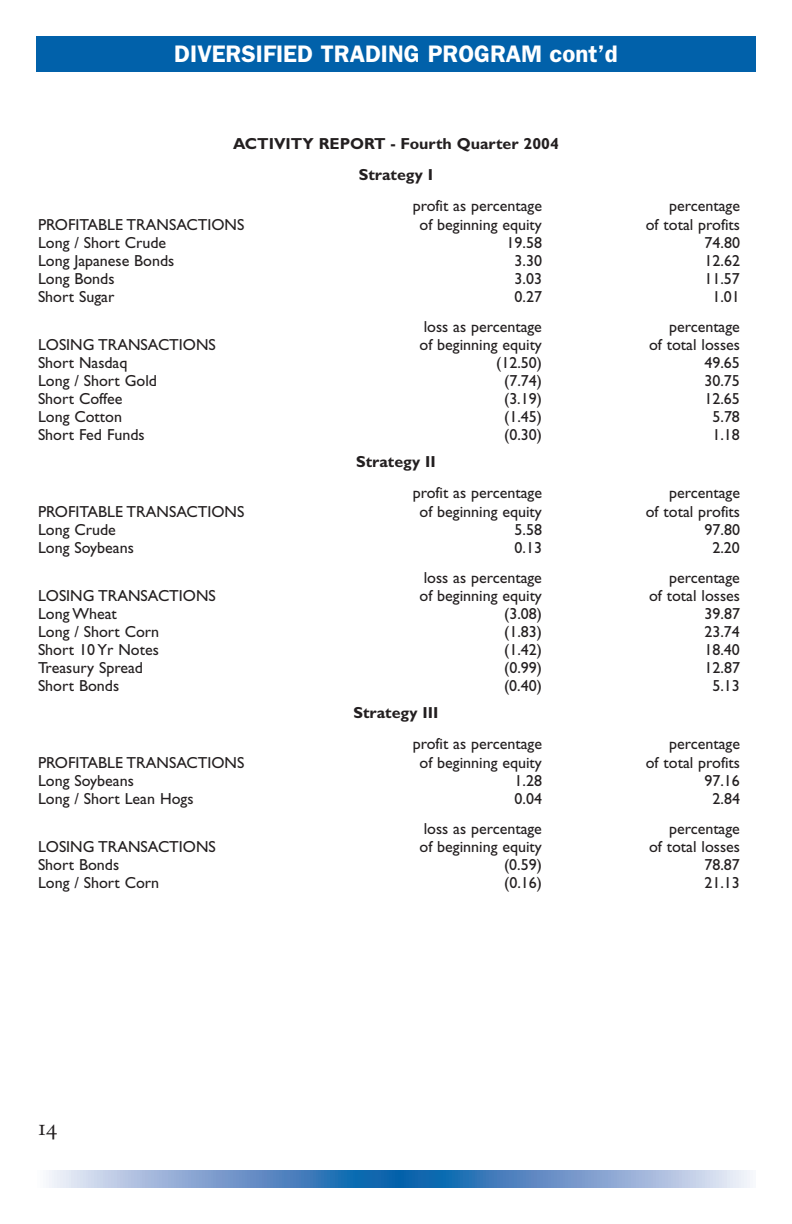
<style>
.page{position:relative;width:792px;height:1224px;background:#fff}
.page>*{position:absolute;margin:0;border:0;box-sizing:border-box;transform-origin:0 0}
.t1{font:600 24px "Franklin Gothic";color:#fff}
.t2{font:16px "Gill Sans";color:#231f20}
.t3{font:700 16px/31.2px "Gill Sans";color:#231f20;text-align:center}
</style>
<div class="page">
<svg style="left:49px;top:1170px;width:701px;height:18px;background:#759ecd"></svg>
<div style="left:36px;top:36px;width:720px;height:36px;background:#0161aa"></div>
<h1 class="t1" style="left:174px;top:45px;width:445px">DIVERSIFIED TRADING PROGRAM cont’d</h1>
<p class="t3" style="left:233px;top:130px;width:327px">ACTIVITY REPORT - Fourth Quarter 2004<br>Strategy I</p>
<p class="t2" style="left:413px;top:200px;width:131px">profit as percentage</p>
<p class="t2" style="left:669px;top:200px;width:72px">percentage</p>
<p class="t2" style="left:38px;top:219px;width:208px">PROFITABLE TRANSACTIONS</p>
<p class="t2" style="left:420px;top:219px;width:124px">of beginning equity</p>
<p class="t2" style="left:646px;top:219px;width:96px">of total profits</p>
<p class="t2" style="left:38px;top:237px;width:130px">Long / Short Crude</p>
<p class="t2" style="left:507px;top:237px;width:37px">19.58</p>
<p class="t2" style="left:705px;top:237px;width:37px">74.80</p>
<p class="t2" style="left:38px;top:255px;width:138px">Long Japanese Bonds</p>
<p class="t2" style="left:515px;top:255px;width:29px">3.30</p>
<p class="t2" style="left:705px;top:255px;width:37px">12.62</p>
<p class="t2" style="left:38px;top:273px;width:78px">Long Bonds</p>
<p class="t2" style="left:515px;top:273px;width:29px">3.03</p>
<p class="t2" style="left:704px;top:273px;width:37px">11.57</p>
<p class="t2" style="left:38px;top:291px;width:78px">Short Sugar</p>
<p class="t2" style="left:515px;top:291px;width:29px">0.27</p>
<p class="t2" style="left:712px;top:291px;width:29px">1.01</p>
<p class="t2" style="left:424px;top:321px;width:120px">loss as percentage</p>
<p class="t2" style="left:669px;top:321px;width:72px">percentage</p>
<p class="t2" style="left:38px;top:339px;width:179px">LOSING TRANSACTIONS</p>
<p class="t2" style="left:420px;top:339px;width:124px">of beginning equity</p>
<p class="t2" style="left:649px;top:339px;width:92px">of total losses</p>
<p class="t2" style="left:38px;top:357px;width:91px">Short Nasdaq</p>
<p class="t2" style="left:496px;top:357px;width:47px">(12.50)</p>
<p class="t2" style="left:704px;top:357px;width:37px">49.65</p>
<p class="t2" style="left:38px;top:375px;width:121px">Long / Short Gold</p>
<p class="t2" style="left:504px;top:375px;width:39px">(7.74)</p>
<p class="t2" style="left:704px;top:375px;width:37px">30.75</p>
<p class="t2" style="left:38px;top:393px;width:86px">Short Coffee</p>
<p class="t2" style="left:504px;top:393px;width:39px">(3.19)</p>
<p class="t2" style="left:704px;top:393px;width:37px">12.65</p>
<p class="t2" style="left:38px;top:411px;width:86px">Long Cotton</p>
<p class="t2" style="left:504px;top:411px;width:39px">(1.45)</p>
<p class="t2" style="left:712px;top:411px;width:29px">5.78</p>
<p class="t2" style="left:38px;top:429px;width:108px">Short Fed Funds</p>
<p class="t2" style="left:504px;top:429px;width:39px">(0.30)</p>
<p class="t2" style="left:712px;top:429px;width:29px">1.18</p>
<p class="t3" style="left:356px;top:448px;width:81px">Strategy II</p>
<p class="t2" style="left:413px;top:487px;width:131px">profit as percentage</p>
<p class="t2" style="left:669px;top:487px;width:72px">percentage</p>
<p class="t2" style="left:38px;top:506px;width:208px">PROFITABLE TRANSACTIONS</p>
<p class="t2" style="left:420px;top:506px;width:124px">of beginning equity</p>
<p class="t2" style="left:646px;top:506px;width:96px">of total profits</p>
<p class="t2" style="left:38px;top:524px;width:79px">Long Crude</p>
<p class="t2" style="left:515px;top:524px;width:29px">5.58</p>
<p class="t2" style="left:705px;top:524px;width:37px">97.80</p>
<p class="t2" style="left:38px;top:542px;width:97px">Long Soybeans</p>
<p class="t2" style="left:515px;top:542px;width:29px">0.13</p>
<p class="t2" style="left:712px;top:542px;width:29px">2.20</p>
<p class="t2" style="left:424px;top:572px;width:120px">loss as percentage</p>
<p class="t2" style="left:669px;top:572px;width:72px">percentage</p>
<p class="t2" style="left:38px;top:590px;width:179px">LOSING TRANSACTIONS</p>
<p class="t2" style="left:420px;top:590px;width:124px">of beginning equity</p>
<p class="t2" style="left:649px;top:590px;width:92px">of total losses</p>
<p class="t2" style="left:38px;top:608px;width:80px">Long Wheat</p>
<p class="t2" style="left:504px;top:608px;width:39px">(3.08)</p>
<p class="t2" style="left:705px;top:608px;width:37px">39.87</p>
<p class="t2" style="left:38px;top:626px;width:123px">Long / Short Corn</p>
<p class="t2" style="left:504px;top:626px;width:39px">(1.83)</p>
<p class="t2" style="left:704px;top:626px;width:37px">23.74</p>
<p class="t2" style="left:38px;top:644px;width:122px">Short 10 Yr Notes</p>
<p class="t2" style="left:504px;top:644px;width:39px">(1.42)</p>
<p class="t2" style="left:704px;top:644px;width:37px">18.40</p>
<p class="t2" style="left:38px;top:662px;width:107px">Treasury Spread</p>
<p class="t2" style="left:504px;top:662px;width:39px">(0.99)</p>
<p class="t2" style="left:705px;top:662px;width:37px">12.87</p>
<p class="t2" style="left:38px;top:680px;width:83px">Short Bonds</p>
<p class="t2" style="left:504px;top:680px;width:39px">(0.40)</p>
<p class="t2" style="left:712px;top:680px;width:29px">5.13</p>
<p class="t3" style="left:353px;top:699px;width:87px">Strategy III</p>
<p class="t2" style="left:413px;top:738px;width:131px">profit as percentage</p>
<p class="t2" style="left:669px;top:738px;width:72px">percentage</p>
<p class="t2" style="left:38px;top:757px;width:208px">PROFITABLE TRANSACTIONS</p>
<p class="t2" style="left:420px;top:757px;width:124px">of beginning equity</p>
<p class="t2" style="left:646px;top:757px;width:96px">of total profits</p>
<p class="t2" style="left:38px;top:775px;width:97px">Long Soybeans</p>
<p class="t2" style="left:515px;top:775px;width:29px">1.28</p>
<p class="t2" style="left:704px;top:775px;width:37px">97.16</p>
<p class="t2" style="left:38px;top:793px;width:157px">Long / Short Lean Hogs</p>
<p class="t2" style="left:515px;top:793px;width:29px">0.04</p>
<p class="t2" style="left:713px;top:793px;width:29px">2.84</p>
<p class="t2" style="left:424px;top:823px;width:120px">loss as percentage</p>
<p class="t2" style="left:669px;top:823px;width:72px">percentage</p>
<p class="t2" style="left:38px;top:841px;width:179px">LOSING TRANSACTIONS</p>
<p class="t2" style="left:420px;top:841px;width:124px">of beginning equity</p>
<p class="t2" style="left:649px;top:841px;width:92px">of total losses</p>
<p class="t2" style="left:38px;top:859px;width:83px">Short Bonds</p>
<p class="t2" style="left:504px;top:859px;width:39px">(0.59)</p>
<p class="t2" style="left:704px;top:859px;width:37px">78.87</p>
<p class="t2" style="left:38px;top:877px;width:123px">Long / Short Corn</p>
<p class="t2" style="left:504px;top:877px;width:39px">(0.16)</p>
<p class="t2" style="left:704px;top:877px;width:37px">21.13</p>
</div>
